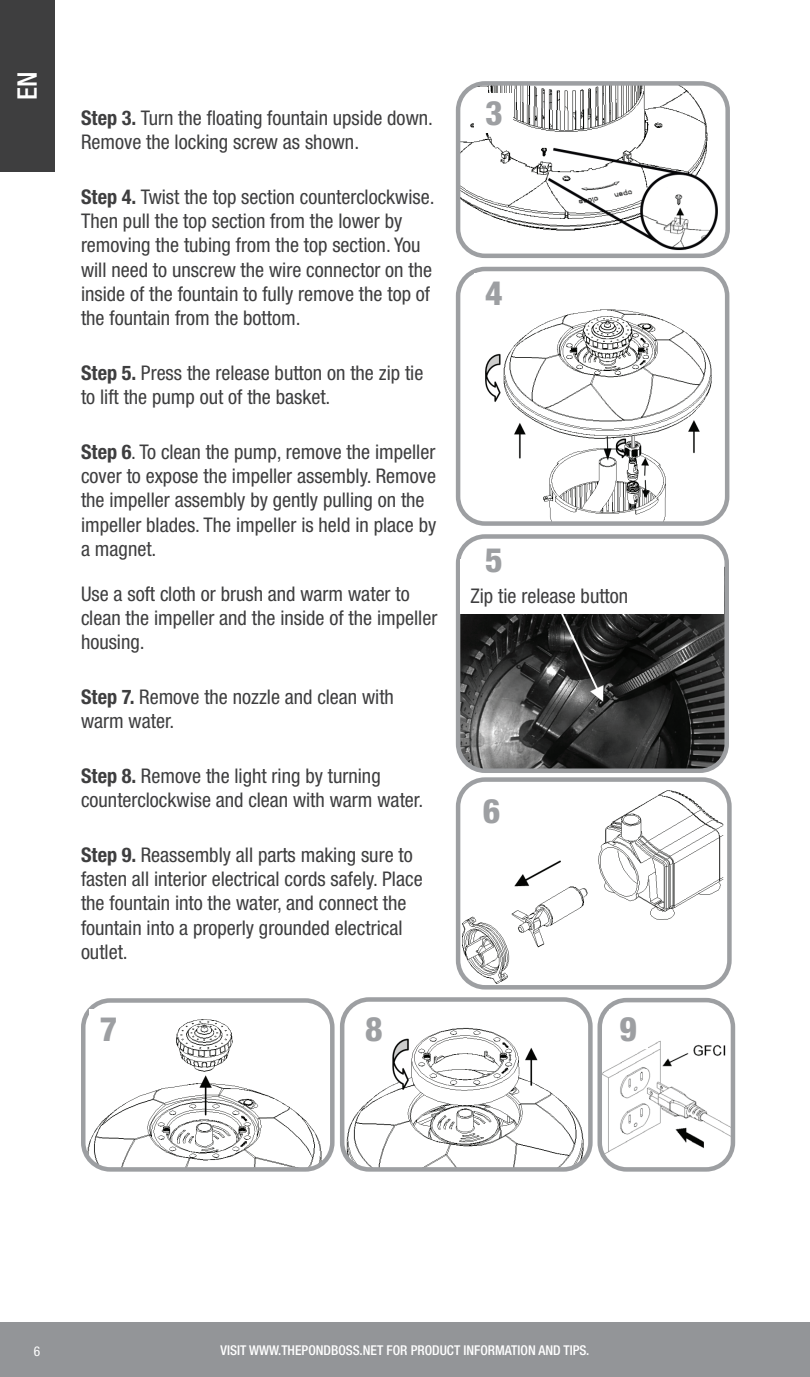
<style>
.page{position:relative;width:810px;height:1377px;background:#fff}
.page>*{position:absolute;margin:0;border:0;box-sizing:border-box;transform-origin:0 0}
.t1{font:800 condensed 33.75px "Helvetica Neue LT Std";color:#9d9fa2}
.t2{font:500 condensed 27px "Helvetica Neue LT Std";color:#fff}
.t3{font:condensed 20.25px/24.3px "Helvetica Neue LT Std";color:#3e3e3f}
.t4{font:500 condensed 13.5px "Helvetica Neue LT Std";color:#fff}
.t5{font:condensed 13.5px "Helvetica Neue LT Std";color:#fff}
.s1{font-weight:700}
</style>
<div class="page">
<div style="left:0;top:1323px;width:810px;height:54px;background:#939598"></div>
<div style="left:0;top:0;width:54px;height:171px;background:#3e3e3f"></div>
<img style="left:461px;top:86px;width:264px;height:167px">
<div style="left:456px;top:81px;width:274px;height:177px;border:4px solid #9d9fa2;border-radius:27px"></div>
<img style="left:485px;top:309px;width:239px;height:212px">
<div style="left:456px;top:267px;width:273px;height:259px;border:4px solid #9d9fa2;border-radius:27px"></div>
<img style="left:461px;top:614px;width:263px;height:154px">
<div style="left:456px;top:534px;width:273px;height:239px;border:4px solid #9d9fa2;border-radius:27px"></div>
<img style="left:461px;top:782px;width:266px;height:203px">
<div style="left:456px;top:777px;width:276px;height:213px;border:4px solid #9d9fa2;border-radius:27px"></div>
<img style="left:86px;top:1005px;width:244px;height:162px">
<div style="left:81px;top:998px;width:254px;height:174px;border:4px solid #9d9fa2;border-radius:27px"></div>
<img style="left:345px;top:1014px;width:243px;height:153px">
<div style="left:340px;top:997px;width:253px;height:175px;border:4px solid #9d9fa2;border-radius:27px"></div>
<img style="left:603px;top:1040px;width:127px;height:126px">
<div style="left:598px;top:998px;width:137px;height:174px;border:4px solid #9d9fa2;border-radius:27px"></div>
<div style="left:460px;top:560px;width:264px;height:54px;background:#fff"></div>
<div style="left:475px;top:93px;width:38px;height:40px;background:#fff"></div>
<div style="left:475px;top:274px;width:38px;height:39px;background:#fff"></div>
<div style="left:472px;top:791px;width:39px;height:40px;background:#fff"></div>
<div style="left:89px;top:1009px;width:39px;height:40px;background:#fff"></div>
<div style="left:355px;top:1009px;width:38px;height:40px;background:#fff"></div>
<div style="left:609px;top:1009px;width:38px;height:40px;background:#fff"></div>
<h2 class="t2" style="left:11px;top:100px;width:30px;rotate:-90deg">EN</h2>
<p class="t3" style="left:81px;top:105px;width:354px"><span class="s1">Step 3.</span> Turn the floating fountain upside down.<br>Remove the locking screw as shown.</p>
<p class="t3" style="left:81px;top:184px;width:355px"><span class="s1">Step 4.</span> Twist the top section counterclockwise.<br>Then pull the top section from the lower by removing the tubing from the top section. You will need to unscrew the wire connector on the inside of the fountain to fully remove the top of the fountain from the bottom.</p>
<p class="t3" style="left:81px;top:360px;width:344px"><span class="s1">Step 5.</span> Press the release button on the zip tie to lift the pump out of the basket.</p>
<p class="t3" style="left:81px;top:439px;width:357px"><span class="s1">Step 6</span>. To clean the pump, remove the impeller cover to expose the impeller assembly. Remove the impeller assembly by gently pulling on the impeller blades. The impeller is held in place by a magnet.</p>
<p class="t3" style="left:81px;top:581px;width:358px">Use a soft cloth or brush and warm water to clean the impeller and the inside of the impeller housing.</p>
<p class="t3" style="left:81px;top:684px;width:314px"><span class="s1">Step 7.</span> Remove the nozzle and clean with warm water.</p>
<p class="t3" style="left:81px;top:763px;width:344px"><span class="s1">Step 8.</span> Remove the light ring by turning counterclockwise and clean with warm water.</p>
<p class="t3" style="left:81px;top:842px;width:343px"><span class="s1">Step 9.</span> Reassembly all parts making sure to fasten all interior electrical cords safely. Place the fountain into the water, and connect the fountain into a properly grounded electrical outlet.</p>
<h1 class="t1" style="left:485px;top:92px;width:19px">3</h1>
<h1 class="t1" style="left:485px;top:272px;width:19px">4</h1>
<h1 class="t1" style="left:485px;top:539px;width:19px">5</h1>
<p class="t3" style="left:470px;top:584px;width:159px">Zip tie release button</p>
<h1 class="t1" style="left:483px;top:790px;width:19px">6</h1>
<h1 class="t1" style="left:100px;top:1008px;width:19px">7</h1>
<h1 class="t1" style="left:365px;top:1008px;width:19px">8</h1>
<h1 class="t1" style="left:619px;top:1008px;width:19px">9</h1>
<p class="t5" style="left:34px;top:1343px;width:8px">6</p>
<p class="t4" style="left:221px;top:1342px;width:370px">VISIT WWW.THEPONDBOSS.NET FOR PRODUCT INFORMATION AND TIPS.</p>
</div>
